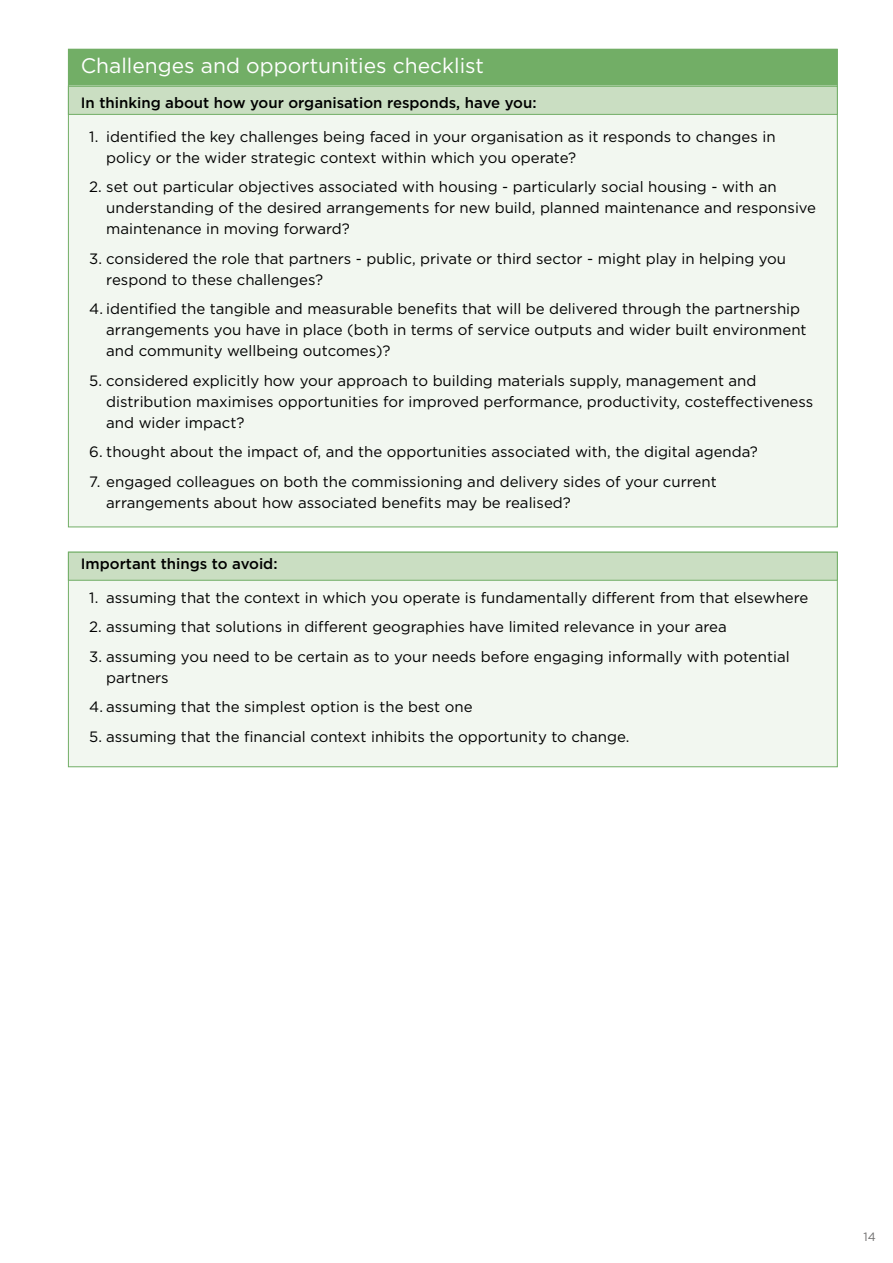
<style>
.page{position:relative;width:893px;height:1263px;background:#fff}
.page>*{position:absolute;margin:0;border:0;box-sizing:border-box;transform-origin:0 0}
.t1{font:21px "Gotham";color:#fff}
.t2{font:15px/21px "Gotham";color:#000}
.t3{font:500 15px "Gotham";color:#000}
.t4{font:12px "Gotham";color:#706f6f}
</style>
<div class="page">
<div style="left:68px;top:49px;width:770px;height:478px;background:#f2f7f0;border:1px solid #72ae66"></div>
<div style="left:68px;top:49px;width:770px;height:37px;background:#72ae66;border:2px solid #72ae66"></div>
<div style="left:68px;top:86px;width:770px;height:29px;background:#cadec2;border:1px solid #72ae66"></div>
<div style="left:68px;top:552px;width:770px;height:215px;background:#f2f7f0;border:1px solid #72ae66"></div>
<div style="left:68px;top:552px;width:770px;height:29px;background:#cadec2;border:1px solid #72ae66"></div>
<h1 class="t1" style="left:81px;top:54px;width:405px">Challenges and opportunities checklist</h1>
<p class="t3" style="left:81px;top:94px;width:457px">In thinking about how your organisation responds, have you:</p>
<p class="t2" style="left:106px;top:126px;width:671px;text-indent:-17px">1. identified the key challenges being faced in your organisation as it responds to changes in policy or the wider strategic context within which you operate?</p>
<p class="t2" style="left:106px;top:176px;width:711px;text-indent:-17px">2. set out particular objectives associated with housing - particularly social housing - with an understanding of the desired arrangements for new build, planned maintenance and responsive maintenance in moving forward?</p>
<p class="t2" style="left:106px;top:248px;width:681px;text-indent:-17px">3. considered the role that partners - public, private or third sector - might play in helping you respond to these challenges?</p>
<p class="t2" style="left:106px;top:298px;width:702px;text-indent:-17px">4. identified the tangible and measurable benefits that will be delivered through the partnership arrangements you have in place (both in terms of service outputs and wider built environment and community wellbeing outcomes)?</p>
<p class="t2" style="left:106px;top:370px;width:708px;text-indent:-17px">5. considered explicitly how your approach to building materials supply, management and distribution maximises opportunities for improved performance, productivity, costeffectiveness and wider impact?</p>
<p class="t2" style="left:89px;top:441px;width:670px">6. thought about the impact of, and the opportunities associated with, the digital agenda?</p>
<p class="t2" style="left:106px;top:471px;width:612px;text-indent:-17px">7. engaged colleagues on both the commissioning and delivery sides of your current arrangements about how associated benefits may be realised?</p>
<p class="t3" style="left:81px;top:555px;width:198px">Important things to avoid:</p>
<p class="t2" style="left:89px;top:587px;width:721px">1. assuming that the context in which you operate is fundamentally different from that elsewhere</p>
<p class="t2" style="left:89px;top:616px;width:639px">2. assuming that solutions in different geographies have limited relevance in your area</p>
<p class="t2" style="left:106px;top:646px;width:685px;text-indent:-17px">3. assuming you need to be certain as to your needs before engaging informally with potential partners</p>
<p class="t2" style="left:89px;top:696px;width:385px">4. assuming that the simplest option is the best one</p>
<p class="t2" style="left:89px;top:726px;width:542px">5. assuming that the financial context inhibits the opportunity to change.</p>
<p class="t4" style="left:864px;top:1230px;width:14px">14</p>
</div>
